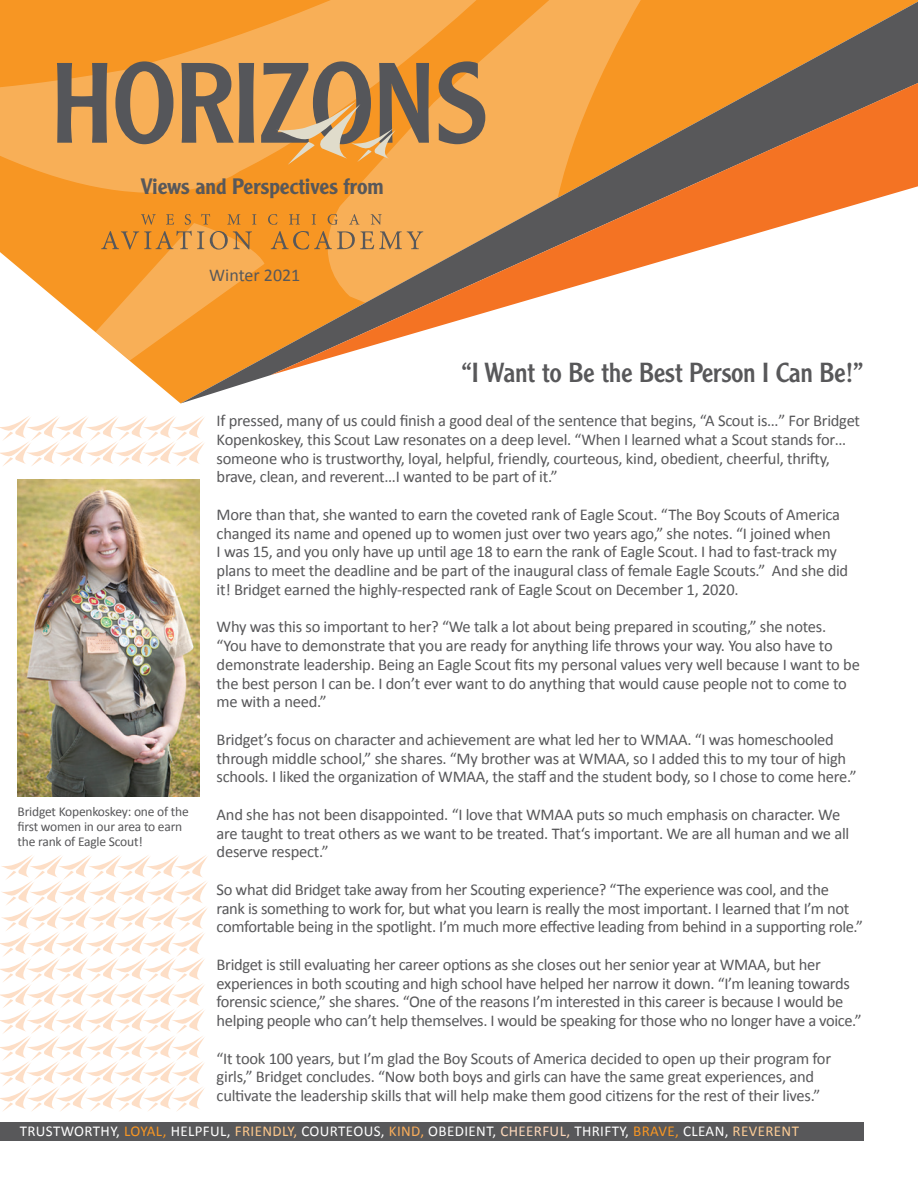
<style>
.page{position:relative;width:918px;height:1188px;background:#fff}
.page>*{position:absolute;margin:0;border:0;box-sizing:border-box;transform-origin:0 0}
.t1{font:111.6px "Clearface Gothic LH";letter-spacing:-.025em;color:#55565a}
.t2{font:27px "Clearface Gothic LH";letter-spacing:-.01em;color:#58585a}
.t3{font:500 21.9px "Clearface Gothic LH";color:#58585a}
.t4{font:18px "Calibri";color:#58585a}
.t5{font:16.5px/18.8px "Calibri";letter-spacing:-.015em;color:#58585a}
.t6{font:15px "Calibri";letter-spacing:.025em;color:#fff}
.t7{font:13.5px/15px "Calibri";letter-spacing:-.015em;color:#58585a}
.s1{color:#f79623}
.s2{color:#fdc88c}
.s3{color:#faae5a}
.s4{color:#fdd8bb}
.s5{color:#fdcd96}
</style>
<div class="page">
<svg style="left:0;top:0;width:918px;height:403px"></svg>
<svg style="left:0;top:0;width:307px;height:229px;background:#f7a23c"></svg>
<svg style="left:181px;top:2px;width:737px;height:401px"></svg>
<svg style="left:271px;top:83px;width:647px;height:292px"></svg>
<svg style="left:0;top:416px;width:205px;height:50px"></svg>
<svg style="left:96px;top:214px;width:327px;height:147px;background:#e49a44"></svg>
<svg style="left:275px;top:101px;width:121px;height:64px;background:#f2aa51"></svg>
<svg style="left:0;top:855px;width:208px;height:256px"></svg>
<img style="left:18px;top:479px;width:181px;height:318px">
<div style="left:0;top:1122px;width:864px;height:18px;background:#58585a"></div>
<p class="t1" style="left:50px;top:33px;width:441px">HORIZONS</p>
<p class="t3" style="left:141px;top:172px;width:245px">Views and Perspectives from</p>
<p class="t4" style="left:209px;top:264px;width:93px">Winter 2021</p>
<p class="t7" style="left:18px;top:803px;width:173px">Bridget Kopenkoskey: one of the first women in our area to earn the rank of Eagle Scout!</p>
<p class="t2" style="left:462px;top:356px;width:403px">“I Want to Be the Best Person I Can Be!”</p>
<p class="t5" style="left:217px;top:411px;width:645px">If pressed, many of us could finish a good deal of the sentence that begins, “A Scout is…” For Bridget Kopenkoskey, this Scout Law resonates on a deep level. “When I learned what a Scout stands for… someone who is trustworthy, loyal, helpful, friendly, courteous, kind, obedient, cheerful, thrifty, brave, clean, and reverent…I wanted to be part of it.”</p>
<p class="t5" style="left:217px;top:504px;width:633px">More than that, she wanted to earn the coveted rank of Eagle Scout. “The Boy Scouts of America changed its name and opened up to women just over two years ago,” she notes. “I joined when<br>I was 15, and you only have up until age 18 to earn the rank of Eagle Scout. I had to fast-track my plans to meet the deadline and be part of the inaugural class of female Eagle Scouts.” And she did it! Bridget earned the highly-respected rank of Eagle Scout on December 1, 2020.</p>
<p class="t5" style="left:217px;top:617px;width:645px">Why was this so important to her? “We talk a lot about being prepared in scouting,” she notes. “You have to demonstrate that you are ready for anything life throws your way. You also have to demonstrate leadership. Being an Eagle Scout fits my personal values very well because I want to be the best person I can be. I don’t ever want to do anything that would cause people not to come to me with a need.”</p>
<p class="t5" style="left:217px;top:729px;width:642px">Bridget’s focus on character and achievement are what led her to WMAA. “I was homeschooled through middle school,” she shares. “My brother was at WMAA, so I added this to my tour of high schools. I liked the organization of WMAA, the staff and the student body, so I chose to come here.”</p>
<p class="t5" style="left:217px;top:804px;width:634px">And she has not been disappointed. “I love that WMAA puts so much emphasis on character. We are taught to treat others as we want to be treated. That‘s important. We are all human and we all deserve respect.”</p>
<p class="t5" style="left:217px;top:879px;width:648px">So what did Bridget take away from her Scouting experience? “The experience was cool, and the<br>rank is something to work for, but what you learn is really the most important. I learned that I’m not comfortable being in the spotlight. I’m much more effective leading from behind in a supporting role.”</p>
<p class="t5" style="left:217px;top:954px;width:647px">Bridget is still evaluating her career options as she closes out her senior year at WMAA, but her experiences in both scouting and high school have helped her narrow it down. “I’m leaning towards forensic science,” she shares. “One of the reasons I’m interested in this career is because I would be helping people who can’t help themselves. I would be speaking for those who no longer have a voice.”</p>
<p class="t5" style="left:217px;top:1048px;width:616px">“It took 100 years, but I’m glad the Boy Scouts of America decided to open up their program for girls,” Bridget concludes. “Now both boys and girls can have the same great experiences, and cultivate the leadership skills that will help make them good citizens for the rest of their lives.”</p>
<p class="t6" style="left:20px;top:1122px;width:781px">TRUSTWORTHY, <span class="s1">LOYAL,</span> HELPFUL, <span class="s2">FRIENDLY,</span> COURTEOUS, <span class="s3">KIND,</span> OBEDIENT, <span class="s4">CHEERFUL,</span> THRIFTY, <span class="s1">BRAVE,</span> CLEAN, <span class="s5">REVERENT</span></p>
</div>
